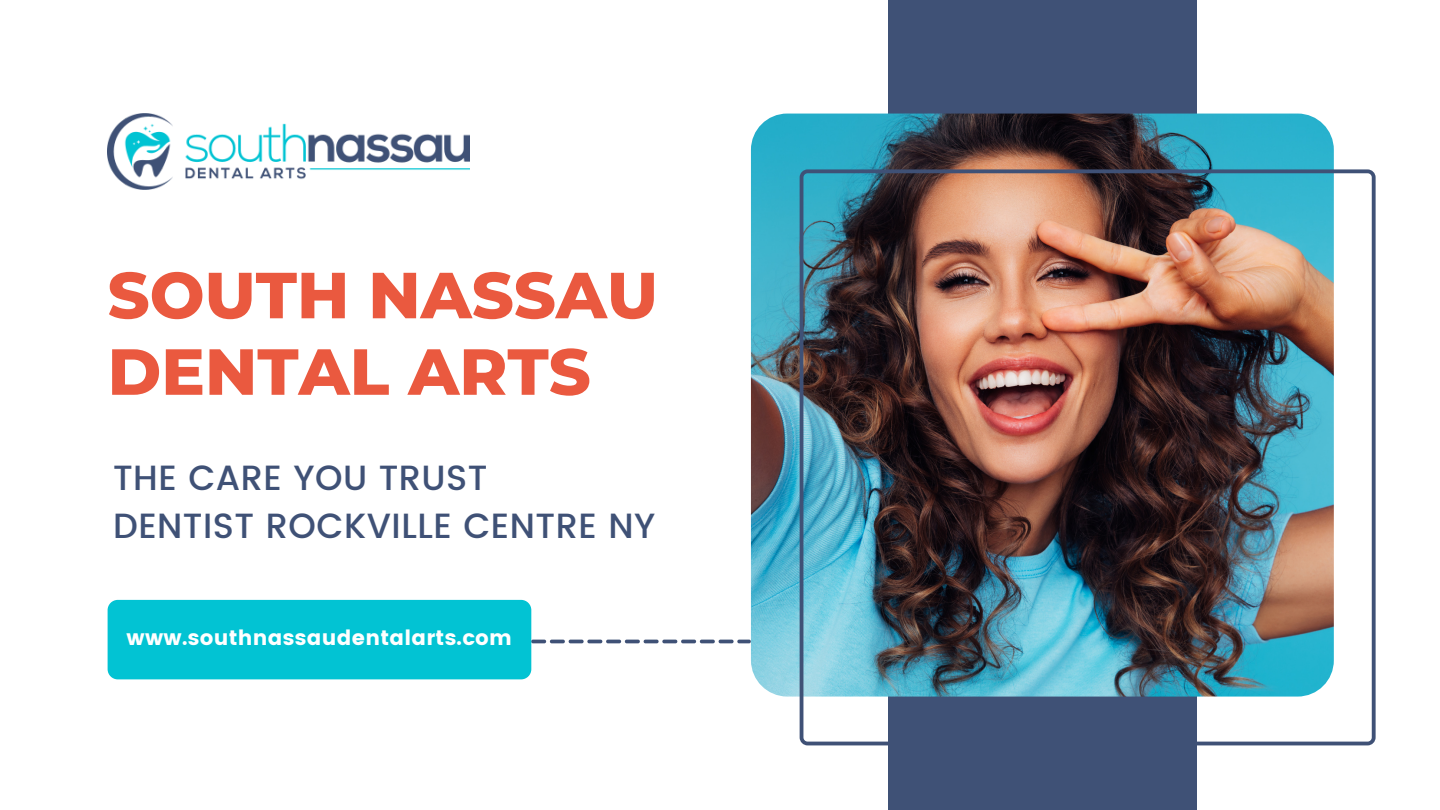
<style>
.page{position:relative;width:1440px;height:810px;background:#fff}
.page>*{position:absolute;margin:0;border:0;box-sizing:border-box;transform-origin:0 0}
.t1{font:800 65px/76.5px "Montserrat";color:#ea593f}
.t2{font:500 35px/48.8px "Poppins";letter-spacing:.015em;color:#3f5176}
.t3{font:21px "Poppins";letter-spacing:.015em;color:#fff}
</style>
<div class="page">
<svg style="left:531px;top:640px;width:220px;height:3px"></svg>
<div style="left:888px;top:0;width:308px;height:810px;background:#3f5176"></div>
<img style="left:751px;top:114px;width:583px;height:582px;border-radius:36px">
<div style="left:108px;top:600px;width:423px;height:79px;background:#02c3d3;border-radius:10px"></div>
<img style="left:800px;top:169px;width:576px;height:576px">
<img style="left:108px;top:114px;width:361px;height:75px">
<h1 class="t1" style="left:108px;top:257px;width:552px">SOUTH NASSAU<br>DENTAL ARTS</h1>
<p class="t2" style="left:113px;top:453px;width:544px">THE CARE YOU TRUST<br>DENTIST ROCKVILLE CENTRE NY</p>
<p class="t3" style="left:127px;top:626px;width:387px">www.southnassaudentalarts.com</p>
</div>
